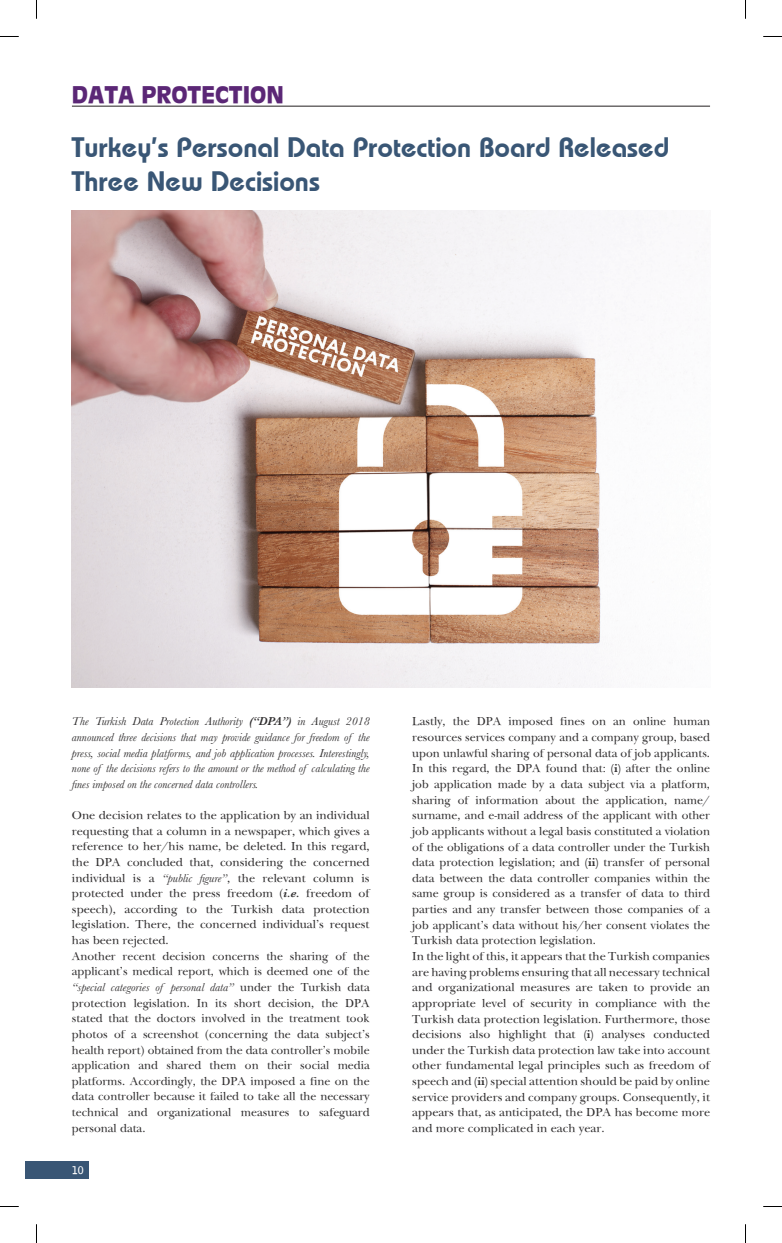
<style>
.page{position:relative;width:782px;height:1243px;background:#fff}
.page>*{position:absolute;margin:0;border:0;box-sizing:border-box;transform-origin:0 0}
.t1{font:28px/33.6px "Bauhaus Demi";color:#395675}
.t2{font:900 22.5px "Antique Olive";color:#5b2776}
.anayazi{font:11.88px/15.6px "Baskerville";color:#312f30;text-align:justify}
.anayazi-2{font:italic 11.88px/15.6px "Baskerville";color:#312f30;text-align:justify}
.t3{font:700 10.62px "Bell Gothic";color:#fff}
.s1{font-weight:600}
.s2{font-style:italic}
.s3{font-weight:600;font-style:italic}
</style>
<div class="page">
<div style="left:25px;top:1161px;width:63px;height:18px;background:#395675"></div>
<img style="left:72px;top:211px;width:627px;height:476px">
<hr style="left:72px;top:106px;width:638px;height:1px;background:#231f20">
<svg style="left:0;top:36px;width:19px;height:1px"></svg>
<svg style="left:763px;top:36px;width:19px;height:1px"></svg>
<svg style="left:0;top:1206px;width:19px;height:1px"></svg>
<svg style="left:763px;top:1206px;width:19px;height:1px"></svg>
<svg style="left:36px;top:0;width:1px;height:19px"></svg>
<svg style="left:36px;top:1224px;width:1px;height:18px"></svg>
<svg style="left:745px;top:0;width:1px;height:19px"></svg>
<svg style="left:745px;top:1224px;width:1px;height:18px"></svg>
<p class="t2" style="left:72px;top:81px;width:213px">DATA PROTECTION</p>
<p class="t1" style="left:72px;top:130px;width:599px">Turkey’s Personal Data Protection Board Released<br>Three New Decisions</p>
<p class="anayazi-2" style="left:72px;top:713px;width:299px">The Turkish Data Protection Authority <span class="s1">(“DPA”)</span> in August 2018 announced three decisions that may provide guidance for freedom of the press, social media platforms, and job application processes. Interestingly, none of the decisions refers to the amount or the method of calculating the fines imposed on the concerned data controllers.</p>
<p class="anayazi" style="left:72px;top:807px;width:299px">One decision relates to the application by an individual requesting that a column in a newspaper, which gives a reference to her/his name, be deleted. In this regard, the DPA concluded that, considering the concerned individual is a <span class="s2">“public figure”</span>, the relevant column is protected under the press freedom (<span class="s3">i.e.</span> freedom of speech), according to the Turkish data protection legislation. There, the concerned individual’s request has been rejected.</p>
<p class="anayazi" style="left:72px;top:948px;width:299px">Another recent decision concerns the sharing of the applicant’s medical report, which is deemed one of the <span class="s2">“special categories of personal data”</span> under the Turkish data protection legislation. In its short decision, the DPA stated that the doctors involved in the treatment took photos of a screenshot (concerning the data subject’s health report) obtained from the data controller’s mobile application and shared them on their social media platforms. Accordingly, the DPA imposed a fine on the data controller because it failed to take all the necessary technical and organizational measures to safeguard personal data.</p>
<p class="t3" style="left:72px;top:1162px;width:13px">10</p>
<p class="anayazi" style="left:412px;top:713px;width:299px">Lastly, the DPA imposed fines on an online human resources services company and a company group, based upon unlawful sharing of personal data of job applicants.<br>In this regard, the DPA found that: <span class="s1">(i)</span> after the online job application made by a data subject via a platform, sharing of information about the application, name/ surname, and e-mail address of the applicant with other job applicants without a legal basis constituted a violation of the obligations of a data controller under the Turkish data protection legislation; and <span class="s1">(ii)</span> transfer of personal data between the data controller companies within the same group is considered as a transfer of data to third parties and any transfer between those companies of a job applicant’s data without his/her consent violates the Turkish data protection legislation.</p>
<p class="anayazi" style="left:412px;top:948px;width:299px">In the light of this, it appears that the Turkish companies are having problems ensuring that all necessary technical and organizational measures are taken to provide an appropriate level of security in compliance with the Turkish data protection legislation. Furthermore, those decisions also highlight that <span class="s1">(i)</span> analyses conducted under the Turkish data protection law take into account other fundamental legal principles such as freedom of speech and <span class="s1">(ii)</span> special attention should be paid by online service providers and company groups. Consequently, it appears that, as anticipated, the DPA has become more and more complicated in each year.</p>
</div>
